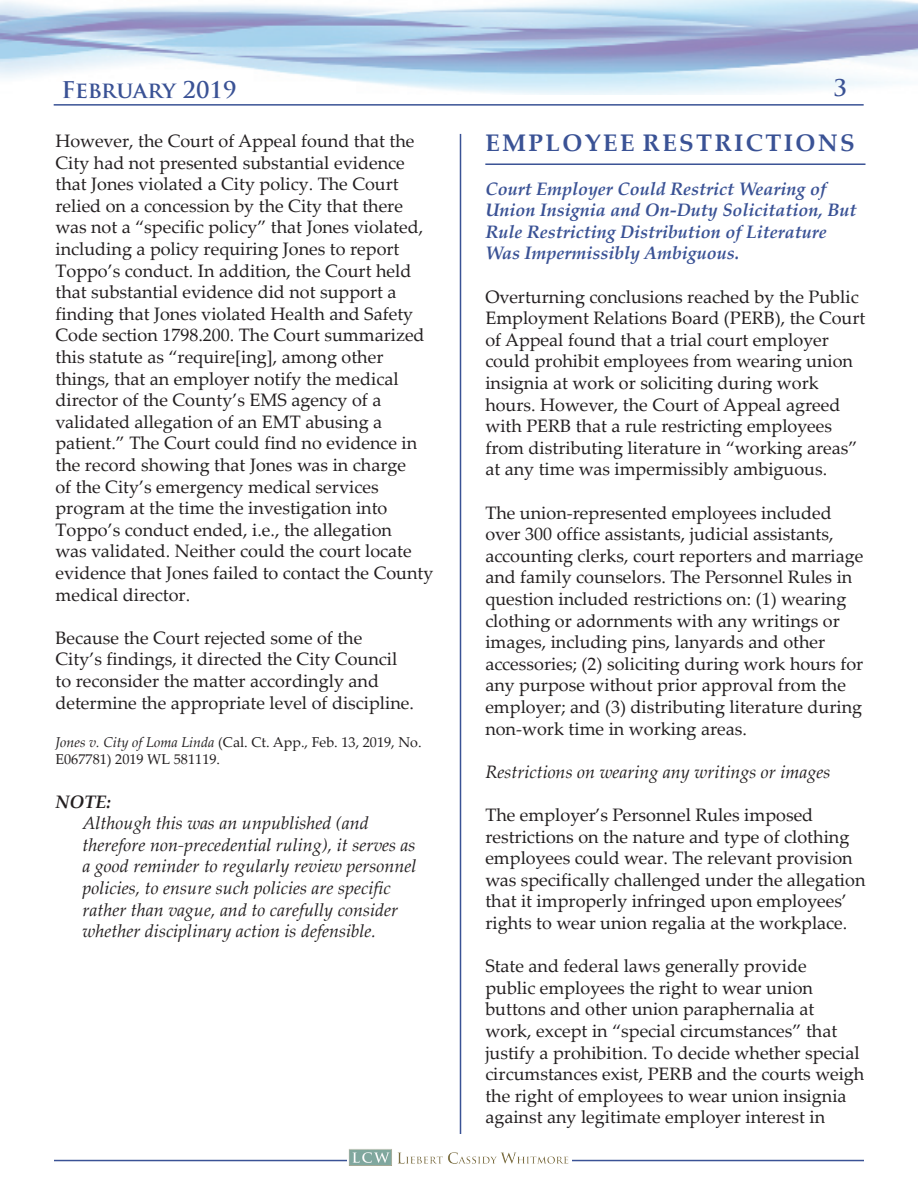
<style>
.page{position:relative;width:918px;height:1188px;background:#fff}
.page>*{position:absolute;margin:0;border:0;box-sizing:border-box;transform-origin:0 0}
.LCW_Category-1_Line{font:700 24px "Palatino Linotype";letter-spacing:.1em;color:#3a5295}
.t1{font:700 22.5px "Trajan Pro";letter-spacing:-.01em;color:#3a5295}
.LCW_Body_Text{font:18px/21.6px "Palatino Linotype";color:#231f20}
.LCW_Note_Text{font:italic 18px/21.6px "Palatino Linotype";color:#231f20}
.LCW_Heading{font:italic 700 18px/21.6px "Palatino Linotype";color:#3a5295}
.LCW_Body_Text-2{font:italic 18px "Palatino Linotype";color:#231f20}
.LCW_Note_Heading{font:italic 700 18px "Palatino Linotype";color:#231f20}
.LCW_Citation{font:14.25px/17.1px "Palatino Linotype";color:#231f20}
.s1{font-style:italic}
</style>
<div class="page">
<hr style="left:54px;top:104px;width:810px;height:2px;background:#3a5295">
<hr style="left:54px;top:1160px;width:810px;height:1px;background:#3a5295">
<img style="left:349px;top:1149px;width:221px;height:17px">
<hr style="left:485px;top:163px;width:381px;height:2px;background:#3a5295">
<hr style="left:460px;top:134px;width:1px;height:1000px;background:#3a5295">
<p class="t1" style="left:62px;top:76px;width:176px">February 2019</p>
<p class="t1" style="left:833px;top:74px;width:15px">3</p>
<p class="LCW_Body_Text" style="left:56px;top:129px;width:379px">However, the Court of Appeal found that the City had not presented substantial evidence that Jones violated a City policy. The Court relied on a concession by the City that there was not a “specific policy” that Jones violated, including a policy requiring Jones to report Toppo’s conduct. In addition, the Court held that substantial evidence did not support a finding that Jones violated Health and Safety Code section 1798.200. The Court summarized this statute as “require[ing], among other things, that an employer notify the medical director of the County’s EMS agency of a validated allegation of an EMT abusing a patient.” The Court could find no evidence in the record showing that Jones was in charge<br>of the City’s emergency medical services program at the time the investigation into Toppo’s conduct ended, i.e., the allegation<br>was validated. Neither could the court locate evidence that Jones failed to contact the County medical director.</p>
<p class="LCW_Body_Text" style="left:56px;top:626px;width:360px">Because the Court rejected some of the<br>City’s findings, it directed the City Council to reconsider the matter accordingly and determine the appropriate level of discipline.</p>
<p class="LCW_Citation" style="left:56px;top:733px;width:368px"><span class="s1">Jones v. City of Loma Linda</span> (Cal. Ct. App., Feb. 13, 2019, No.<br>E067781) 2019 WL 581119.</p>
<p class="LCW_Note_Heading" style="left:56px;top:789px;width:57px">NOTE:</p>
<p class="LCW_Note_Text" style="left:82px;top:812px;width:336px">Although this was an unpublished (and therefore non-precedential ruling), it serves as a good reminder to regularly review personnel policies, to ensure such policies are specific rather than vague, and to carefully consider whether disciplinary action is defensible.</p>
<p class="LCW_Category-1_Line" style="left:485px;top:126px;width:371px">EMPLOYEE RESTRICTIONS</p>
<p class="LCW_Heading" style="left:485px;top:177px;width:373px">Court Employer Could Restrict Wearing of Union Insignia and On-Duty Solicitation, But Rule Restricting Distribution of Literature Was Impermissibly Ambiguous.</p>
<p class="LCW_Body_Text" style="left:485px;top:285px;width:382px">Overturning conclusions reached by the Public Employment Relations Board (PERB), the Court of Appeal found that a trial court employer could prohibit employees from wearing union insignia at work or soliciting during work hours. However, the Court of Appeal agreed with PERB that a rule restricting employees from distributing literature in “working areas” at any time was impermissibly ambiguous.</p>
<p class="LCW_Body_Text" style="left:485px;top:501px;width:380px">The union-represented employees included over 300 office assistants, judicial assistants, accounting clerks, court reporters and marriage and family counselors. The Personnel Rules in question included restrictions on: (1) wearing clothing or adornments with any writings or images, including pins, lanyards and other accessories; (2) soliciting during work hours for any purpose without prior approval from the employer; and (3) distributing literature during non-work time in working areas.</p>
<p class="LCW_Body_Text-2" style="left:485px;top:759px;width:347px">Restrictions on wearing any writings or images</p>
<p class="LCW_Body_Text" style="left:485px;top:803px;width:382px">The employer’s Personnel Rules imposed restrictions on the nature and type of clothing employees could wear. The relevant provision was specifically challenged under the allegation that it improperly infringed upon employees’ rights to wear union regalia at the workplace.</p>
<p class="LCW_Body_Text" style="left:485px;top:955px;width:381px">State and federal laws generally provide<br>public employees the right to wear union buttons and other union paraphernalia at work, except in “special circumstances” that justify a prohibition. To decide whether special circumstances exist, PERB and the courts weigh the right of employees to wear union insignia against any legitimate employer interest in</p>
</div>
